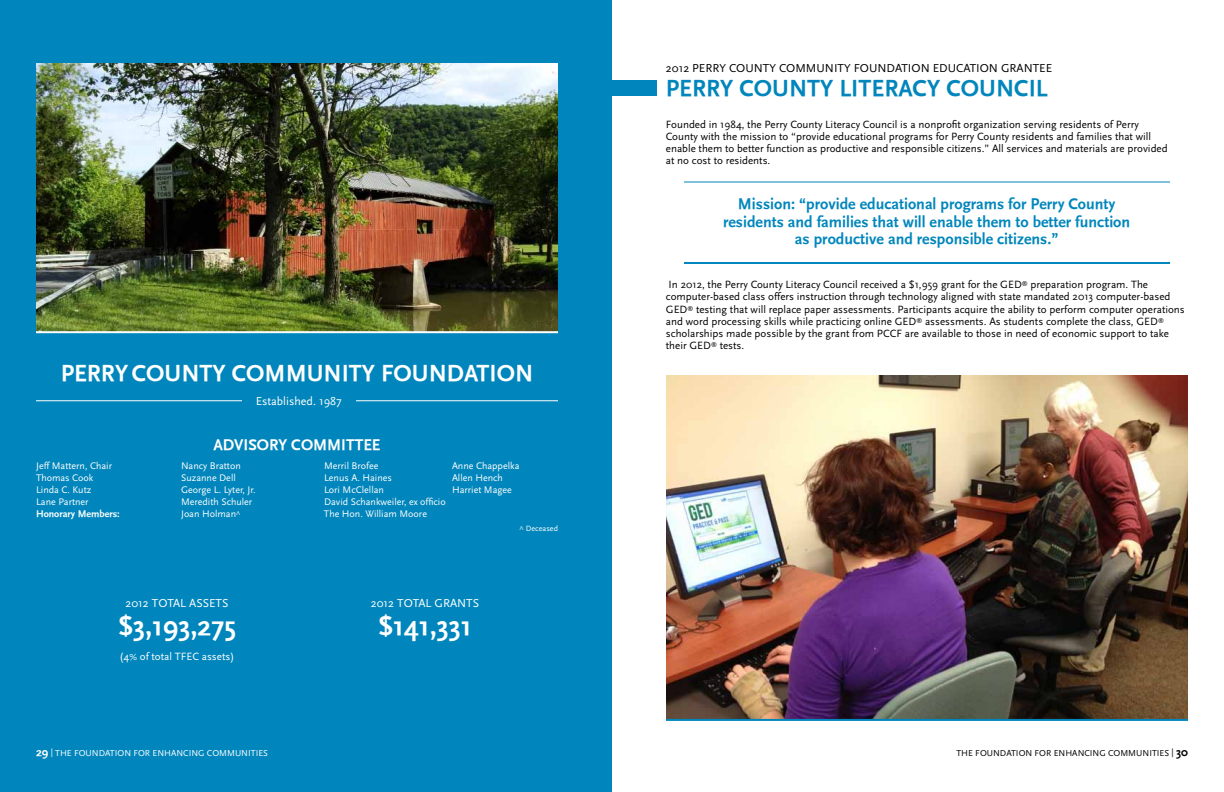
<style>
.page{position:relative;width:1224px;height:792px;background:#fff}
.page>*{position:absolute;margin:0;border:0;box-sizing:border-box;transform-origin:0 0}
.t1{font:700 28px "Scala Sans";color:#fff}
.t2{font:700 24px "Scala Sans";color:#fff}
.t3{font:700 24px "Scala Sans";color:#0086bc}
.t4{font:700 16px/17.6px "Scala Sans";color:#0086bc;text-align:center}
.t5{font:700 16px "Scala Sans";color:#fff}
.t6{font:12px "Scala Sans";color:#000}
.t7{font:12px "Scala Sans";color:#fff}
.t8{font:11px/12.1px "Scala Sans";color:#000}
.t9{font:11px "Scala Sans";color:#fff}
.t10{font:10px "Scala Sans";color:#fff}
.t11{font:700 10px "Scala Sans";color:#fff}
.t12{font:9px "Scala Sans";color:#fff}
.t13{font:9px "Scala Sans";color:#000}
.t14{font:8px "Scala Sans";color:#fff}
.s1{font-size:9px}
.s2{font-weight:700;font-size:12px}
</style>
<div class="page">
<img style="left:666px;top:375px;width:522px;height:344px">
<div style="left:0;top:0;width:612px;height:792px;background:#0086bc"></div>
<hr style="left:36px;top:401px;width:522px;height:1px;background:#fff">
<div style="left:242px;top:396px;width:113px;height:16px;background:#0086bc"></div>
<hr style="left:684px;top:182px;width:486px;height:1px;background:#0086bc">
<hr style="left:684px;top:262px;width:486px;height:2px;background:#0086bc">
<hr style="left:666px;top:719px;width:522px;height:2px;background:#0086bc">
<img style="left:36px;top:63px;width:522px;height:268px">
<hr style="left:36px;top:331px;width:522px;height:2px;background:#fff">
<div style="left:612px;top:80px;width:45px;height:16px;background:#0086bc"></div>
<h2 class="t2" style="left:61px;top:360px;width:474px">PERRY COUNTY COMMUNITY FOUNDATION</h2>
<p class="t7" style="left:256px;top:394px;width:88px">Established. 1987</p>
<h3 class="t5" style="left:213px;top:436px;width:169px">ADVISORY COMMITTEE</h3>
<p class="t10" style="left:36px;top:460px;width:78px">Jeff Mattern, Chair</p>
<p class="t10" style="left:181px;top:460px;width:61px">Nancy Bratton</p>
<p class="t10" style="left:324px;top:460px;width:56px">Merril Brofee</p>
<p class="t10" style="left:452px;top:460px;width:69px">Anne Chappelka</p>
<p class="t10" style="left:36px;top:472px;width:59px">Thomas Cook</p>
<p class="t10" style="left:181px;top:472px;width:56px">Suzanne Dell</p>
<p class="t10" style="left:324px;top:472px;width:69px">Lenus A. Haines</p>
<p class="t10" style="left:452px;top:472px;width:53px">Allen Hench</p>
<p class="t10" style="left:36px;top:484px;width:57px">Linda C. Kutz</p>
<p class="t10" style="left:181px;top:484px;width:76px">George L. Lyter, Jr.</p>
<p class="t10" style="left:324px;top:484px;width:61px">Lori McClellan</p>
<p class="t10" style="left:452px;top:484px;width:61px">Harriet Magee</p>
<p class="t10" style="left:36px;top:496px;width:54px">Lane Partner</p>
<p class="t10" style="left:181px;top:496px;width:73px">Meredith Schuler</p>
<p class="t10" style="left:324px;top:496px;width:123px">David Schankweiler, ex officio</p>
<p class="t11" style="left:36px;top:508px;width:85px">Honorary Members:</p>
<p class="t10" style="left:181px;top:508px;width:61px">Joan Holman<sup>^</sup></p>
<p class="t10" style="left:324px;top:508px;width:105px">The Hon. William Moore</p>
<p class="t7" style="left:125px;top:596px;width:105px">2012 TOTAL ASSETS</p>
<p class="t7" style="left:371px;top:596px;width:110px">2012 TOTAL GRANTS</p>
<h1 class="t1" style="left:118px;top:611px;width:119px">$3,193,275</h1>
<h1 class="t1" style="left:378px;top:611px;width:95px">$141,331</h1>
<p class="t9" style="left:120px;top:650px;width:116px">(4<span class="s1">%</span> of total TFEC assets)</p>
<p class="t14" style="left:520px;top:524px;width:40px">^ Deceased</p>
<p class="t6" style="left:666px;top:62px;width:388px">2012 PERRY COUNTY COMMUNITY FOUNDATION EDUCATION GRANTEE</p>
<h2 class="t3" style="left:666px;top:75px;width:383px">PERRY COUNTY LITERACY COUNCIL</h2>
<p class="t8" style="left:666px;top:119px;width:503px">Founded in 1984, the Perry County Literacy Council is a nonprofit organization serving residents of Perry County with the mission to “provide educational programs for Perry County residents and families that will enable them to better function as productive and responsible citizens.” All services and materials are provided at no cost to residents.</p>
<h3 class="t4" style="left:723px;top:195px;width:409px">Mission: “provide educational programs for Perry County residents and families that will enable them to better function as productive and responsible citizens.”</h3>
<p class="t8" style="left:666px;top:279px;width:520px">In 2012, the Perry County Literacy Council received a $1,959 grant for the GED<sup>®</sup> preparation program. The computer-based class offers instruction through technology aligned with state mandated 2013 computer-based GED<sup>®</sup> testing that will replace paper assessments. Participants acquire the ability to perform computer operations and word processing skills while practicing online GED<sup>®</sup> assessments. As students complete the class, GED<sup>® </sup>scholarships made possible by the grant from PCCF are available to those in need of economic support to take their GED<sup>®</sup> tests.</p>
<p class="t12" style="left:36px;top:748px;width:234px"><span class="s2">29</span> | THE FOUNDATION FOR ENHANCING COMMUNITIES</p>
<p class="t13" style="left:956px;top:748px;width:233px">THE FOUNDATION FOR ENHANCING COMMUNITIES | <span class="s2">30</span></p>
</div>
